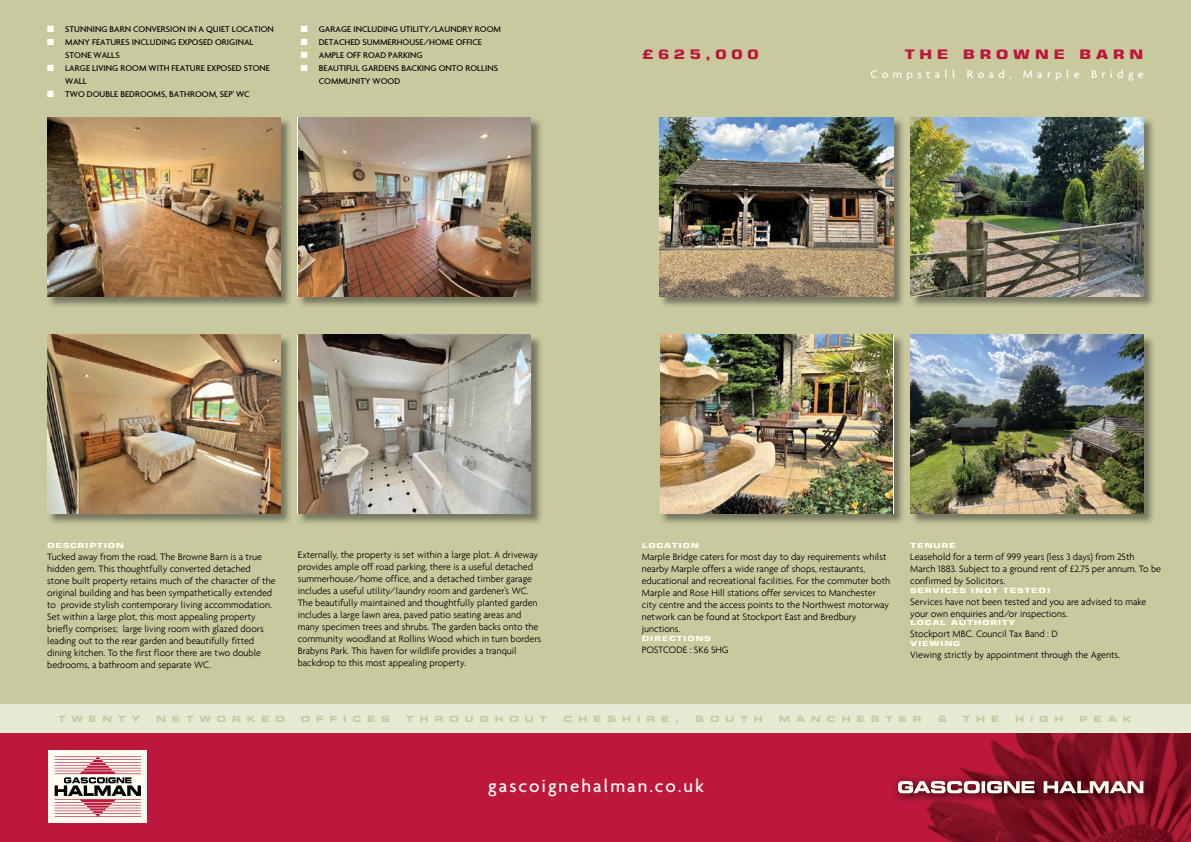
<style>
.page{position:relative;width:1191px;height:842px;background:#fff}
.page>*{position:absolute;margin:0;border:0;box-sizing:border-box;transform-origin:0 0}
.t1{font:500 19px "Agenda";letter-spacing:.1em;color:#fffef0}
.t2{font:700 13px "Square 721 BT";letter-spacing:.255em;color:#bd173e;scale:1.3 1}
.t3{font:500 12px "Agenda";letter-spacing:.36em;color:#fff}
.t4{font:300 10px/12px "Agenda";color:#000}
.t5{font:500 9px/13px "Agenda";color:#000}
.t6{font:700 expanded 8.5px "Square 721 BT";letter-spacing:.705em;color:#c9c99f}
.t7{font:700 7px "Square 721 BT";letter-spacing:.06em;color:#fffef0;scale:1.4 1}
.s1{color:#fff}
</style>
<div class="page">
<div style="left:0;top:723px;width:1191px;height:119px;background:#bd173e"></div>
<img style="left:926px;top:733px;width:254px;height:93px">
<img style="left:894px;top:777px;width:32px;height:25px">
<img style="left:926px;top:771px;width:232px;height:37px">
<svg style="left:898px;top:781px;width:81px;height:12px"></svg>
<svg style="left:981px;top:781px;width:4px;height:12px"></svg>
<svg style="left:987px;top:781px;width:47px;height:12px"></svg>
<svg style="left:1043px;top:781px;width:100px;height:12px"></svg>
<div style="left:0;top:0;width:1191px;height:706px;background:#c9c99f"></div>
<div style="left:0;top:705px;width:1191px;height:28px;background:#e6ead3"></div>
<div style="left:49px;top:750px;width:98px;height:73px;background:#fffef0"></div>
<svg style="left:55px;top:756px;width:86px;height:61px"></svg>
<img style="left:48px;top:119px;width:242px;height:187px">
<img style="left:48px;top:118px;width:232px;height:178px">
<img style="left:298px;top:119px;width:243px;height:187px">
<img style="left:298px;top:118px;width:233px;height:178px">
<img style="left:49px;top:337px;width:241px;height:186px">
<img style="left:48px;top:335px;width:232px;height:179px">
<img style="left:299px;top:337px;width:242px;height:186px">
<img style="left:298px;top:335px;width:233px;height:179px">
<img style="left:911px;top:118px;width:242px;height:188px">
<img style="left:910px;top:118px;width:233px;height:178px">
<img style="left:660px;top:118px;width:243px;height:188px">
<img style="left:660px;top:118px;width:233px;height:178px">
<img style="left:912px;top:336px;width:241px;height:187px">
<img style="left:910px;top:335px;width:233px;height:179px">
<img style="left:661px;top:336px;width:242px;height:187px">
<img style="left:660px;top:335px;width:233px;height:179px">
<p class="t5" style="left:47px;top:22px;width:228px"><span class="s1">■</span> STUNNING BARN CONVERSION IN A QUIET LOCATION</p>
<p class="t5" style="left:65px;top:35px;width:190px;text-indent:-18px"><span class="s1">■</span> MANY FEATURES INCLUDING EXPOSED ORIGINAL<br>STONE WALLS</p>
<p class="t5" style="left:65px;top:61px;width:206px;text-indent:-18px"><span class="s1">■</span> LARGE LIVING ROOM WITH FEATURE EXPOSED STONE<br>WALL</p>
<p class="t5" style="left:47px;top:87px;width:204px"><span class="s1">■</span> TWO DOUBLE BEDROOMS, BATHROOM, SEP' WC</p>
<p class="t5" style="left:301px;top:22px;width:202px"><span class="s1">■</span> GARAGE INCLUDING UTILITY/LAUNDRY ROOM</p>
<p class="t5" style="left:301px;top:35px;width:183px"><span class="s1">■</span> DETACHED SUMMERHOUSE/HOME OFFICE</p>
<p class="t5" style="left:301px;top:48px;width:123px"><span class="s1">■</span> AMPLE OFF ROAD PARKING</p>
<p class="t5" style="left:319px;top:61px;width:181px;text-indent:-18px"><span class="s1">■</span> BEAUTIFUL GARDENS BACKING ONTO ROLLINS<br>COMMUNITY WOOD</p>
<h2 class="t2" style="left:642px;top:47px;width:91px">£625,000</h2>
<h2 class="t2" style="left:904px;top:47px;width:185px">THE BROWNE BARN</h2>
<p class="t3" style="left:870px;top:67px;width:275px">Compstall Road, Marple Bridge</p>
<p class="t7" style="left:47px;top:542px;width:56px">DESCRIPTION</p>
<p class="t4" style="left:47px;top:551px;width:230px">Tucked away from the road, The Browne Barn is a true hidden gem. This thoughtfully converted detached stone built property retains much of the character of the original building and has been sympathetically extended to provide stylish contemporary living accommodation.<br>Set within a large plot, this most appealing property briefly comprises; large living room with glazed doors leading out to the rear garden and beautifully fitted dining kitchen. To the first floor there are two double bedrooms, a bathroom and separate WC.</p>
<p class="t4" style="left:298px;top:549px;width:245px">Externally, the property is set within a large plot. A driveway provides ample off road parking, there is a useful detached summerhouse/home office, and a detached timber garage includes a useful utility/laundry room and gardener’s WC.<br>The beautifully maintained and thoughtfully planted garden includes a large lawn area, paved patio seating areas and many specimen trees and shrubs. The garden backs onto the community woodland at Rollins Wood which in turn borders Brabyns Park. This haven for wildlife provides a tranquil backdrop to this most appealing property.</p>
<p class="t7" style="left:642px;top:542px;width:42px">LOCATION</p>
<p class="t4" style="left:642px;top:551px;width:250px">Marple Bridge caters for most day to day requirements whilst nearby Marple offers a wide range of shops, restaurants, educational and recreational facilities. For the commuter both Marple and Rose Hill stations offer services to Manchester city centre and the access points to the Northwest motorway network can be found at Stockport East and Bredbury junctions.</p>
<p class="t7" style="left:642px;top:634px;width:51px">DIRECTIONS</p>
<p class="t4" style="left:642px;top:643px;width:88px">POSTCODE : SK6 5HG</p>
<p class="t7" style="left:910px;top:542px;width:34px">TENURE</p>
<p class="t4" style="left:910px;top:551px;width:252px">Leasehold for a term of 999 years (less 3 days) from 25th<br>March 1883. Subject to a ground rent of £2.75 per annum. To be confirmed by Solicitors.</p>
<p class="t7" style="left:910px;top:586px;width:102px">SERVICES (NOT TESTED)</p>
<p class="t4" style="left:910px;top:595px;width:238px">Services have not been tested and you are advised to make your own enquiries and/or inspections.</p>
<p class="t7" style="left:910px;top:618px;width:77px">LOCAL AUTHORITY</p>
<p class="t4" style="left:910px;top:628px;width:149px">Stockport MBC. Council Tax Band : D</p>
<p class="t7" style="left:910px;top:639px;width:37px">VIEWING</p>
<p class="t4" style="left:910px;top:648px;width:211px">Viewing strictly by appointment through the Agents.</p>
<p class="t6" style="left:58px;top:714px;width:84px">TWENTY</p>
<p class="t6" style="left:156px;top:714px;width:130px">NETWORKED</p>
<p class="t6" style="left:301px;top:714px;width:91px">OFFICES</p>
<p class="t6" style="left:406px;top:714px;width:143px">THROUGHOUT</p>
<p class="t6" style="left:563px;top:714px;width:117px">CHESHIRE,</p>
<p class="t6" style="left:695px;top:714px;width:69px">SOUTH</p>
<p class="t6" style="left:779px;top:714px;width:144px">MANCHESTER</p>
<p class="t6" style="left:937px;top:714px;width:10px">&amp;</p>
<p class="t6" style="left:962px;top:714px;width:38px">THE</p>
<p class="t6" style="left:1015px;top:714px;width:50px">HIGH</p>
<p class="t6" style="left:1079px;top:714px;width:54px">PEAK</p>
<h1 class="t1" style="left:488px;top:774px;width:217px">gascoignehalman.co.uk</h1>
</div>
